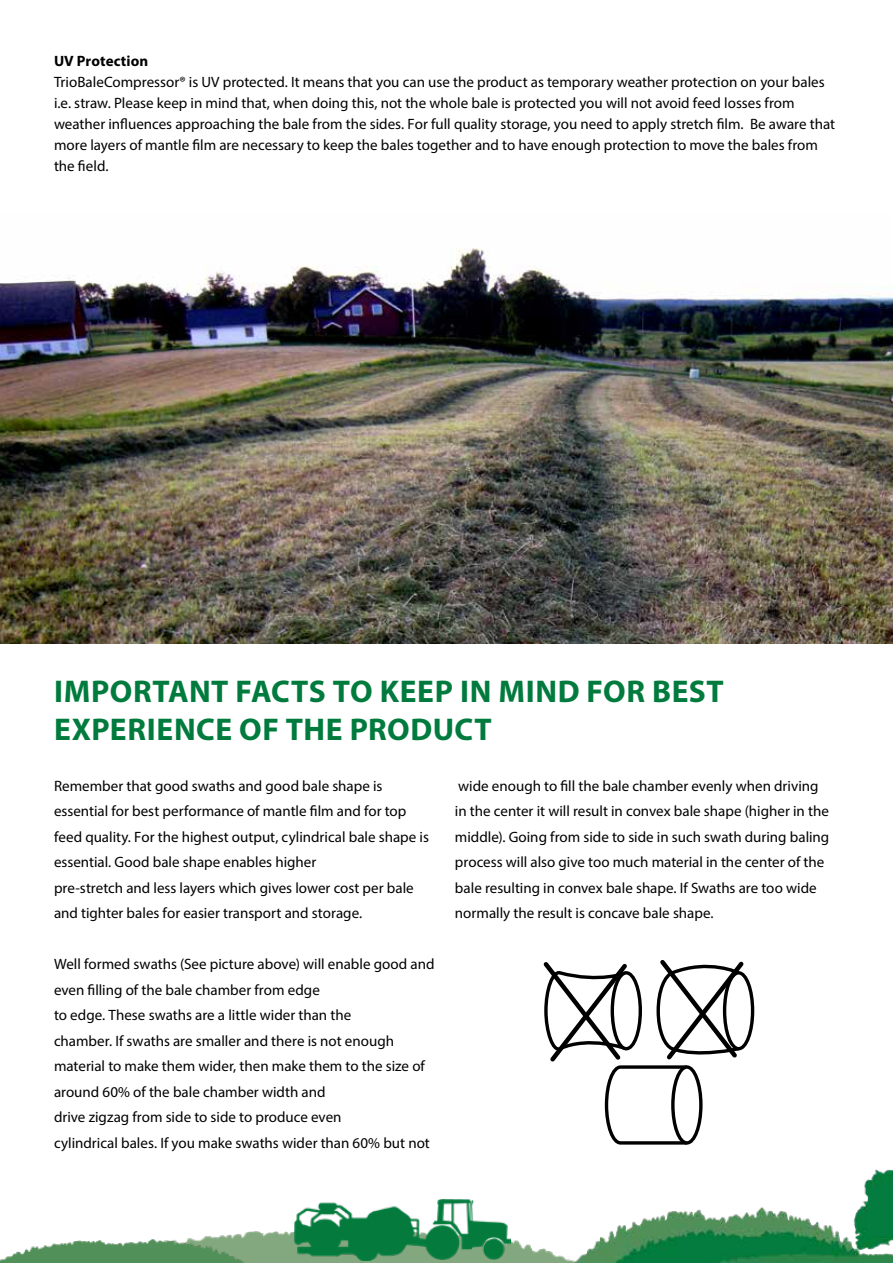
<style>
.page{position:relative;width:893px;height:1263px;background:#fff}
.page>*{position:absolute;margin:0;border:0;box-sizing:border-box;transform-origin:0 0}
.t1{font:700 31.5px/37.8px "Myriad Pro";letter-spacing:.02em;color:#007b3d}
.t2{font:15px/25.5px "Myriad Pro";color:#000}
.t3{font:700 15px "Myriad Pro";letter-spacing:.005em;color:#000}
</style>
<div class="page">
<img style="left:187px;top:1231px;width:386px;height:32px">
<img style="left:573px;top:1169px;width:320px;height:94px">
<img style="left:0;top:1239px;width:244px;height:24px">
<img style="left:294px;top:1199px;width:216px;height:61px">
<img style="left:0;top:248px;width:893px;height:395px">
<svg style="left:725px;top:973px;width:28px;height:76px"></svg>
<div style="left:723px;top:971px;width:31px;height:79px;border:3px solid #000;border-radius:50%"></div>
<svg style="left:543px;top:960px;width:205px;height:185px"></svg>
<p class="t3" style="left:54px;top:52px;width:96px">UV Protection</p>
<p class="t2" style="left:54px;top:72px;width:783px;line-height:21px">TrioBaleCompressor® is UV protected. It means that you can use the product as temporary weather protection on your bales i.e. straw. Please keep in mind that, when doing this, not the whole bale is protected you will not avoid feed losses from weather influences approaching the bale from the sides. For full quality storage, you need to apply stretch film. Be aware that more layers of mantle film are necessary to keep the bales together and to have enough protection to move the bales from the field.</p>
<h1 class="t1" style="left:54px;top:671px;width:671px">IMPORTANT FACTS TO KEEP IN MIND FOR BEST<br>EXPERIENCE OF THE PRODUCT</h1>
<p class="t2" style="left:54px;top:773px;width:376px">Remember that good swaths and good bale shape is essential for best performance of mantle film and for top feed quality. For the highest output, cylindrical bale shape is essential. Good bale shape enables higher<br>pre-stretch and less layers which gives lower cost per bale and tighter bales for easier transport and storage.</p>
<p class="t2" style="left:54px;top:951px;width:382px">Well formed swaths (See picture above) will enable good and even filling of the bale chamber from edge<br>to edge. These swaths are a little wider than the<br>chamber. If swaths are smaller and there is not enough material to make them wider, then make them to the size of around 60% of the bale chamber width and<br>drive zigzag from side to side to produce even<br>cylindrical bales. If you make swaths wider than 60% but not</p>
<p class="t2" style="left:455px;top:773px;width:376px">wide enough to fill the bale chamber evenly when driving in the center it will result in convex bale shape (higher in the middle). Going from side to side in such swath during baling process will also give too much material in the center of the bale resulting in convex bale shape. If Swaths are too wide normally the result is concave bale shape.</p>
</div>
